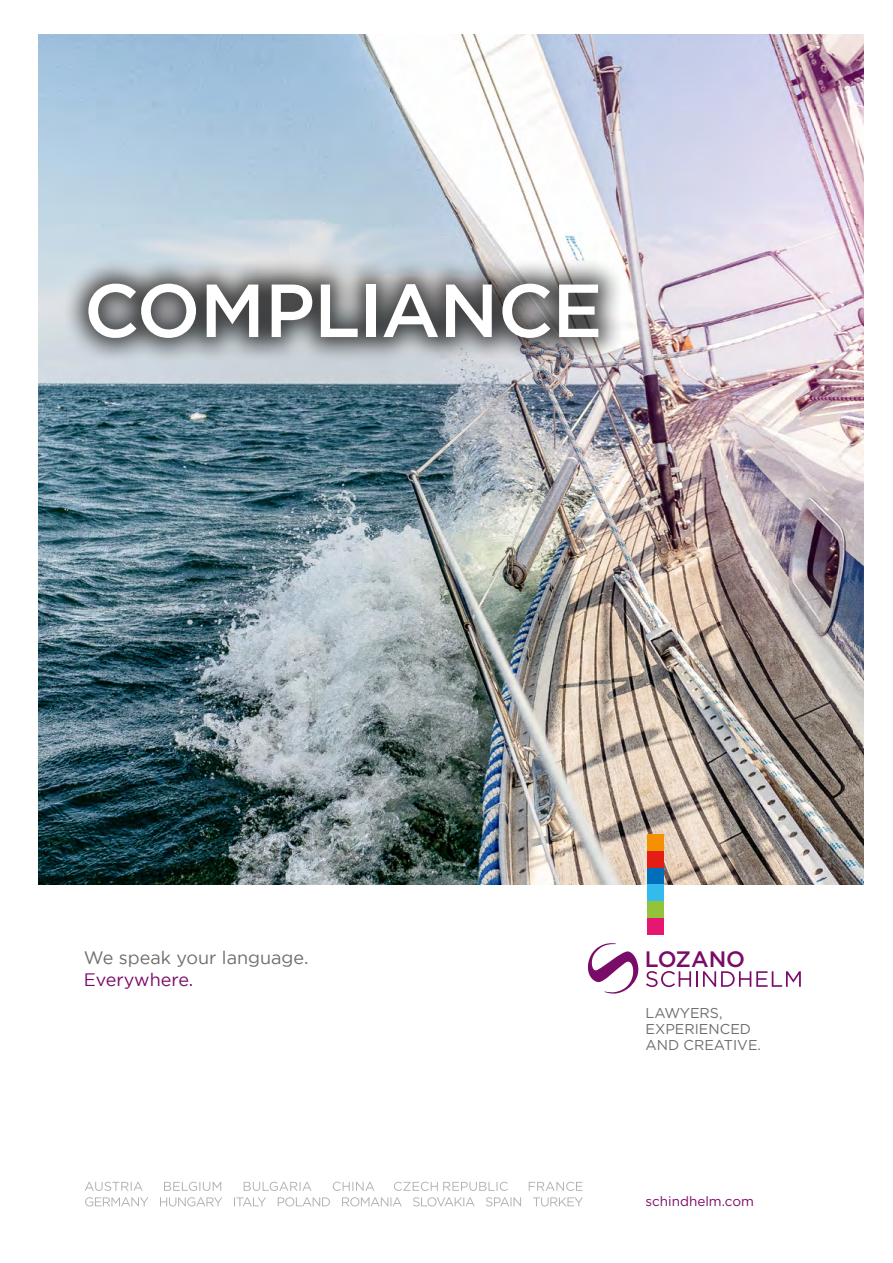
<style>
.page{position:relative;width:893px;height:1263px;background:#fff}
.page>*{position:absolute;margin:0;border:0;box-sizing:border-box;transform-origin:0 0}
.t1{font:500 75px "Gotham";letter-spacing:-.015em;color:#fff}
.t2{font:500 22.35px "Gotham";color:#790c68}
.t3{font:18px "Gotham";color:#6e6e6e}
.t4{font:18px "Gotham";color:#790c68}
.t5{font:14.25px/16.2px "Gotham HTF";color:#6e6e6e}
.t6{font:13.5px "Gotham HTF";color:#790c68}
</style>
<div class="page">
<svg style="left:85px;top:1197px;width:498px;height:9px"></svg>
<svg style="left:85px;top:1182px;width:497px;height:9px"></svg>
<img style="left:38px;top:34px;width:825px;height:850px">
<div style="left:62px;top:257px;width:563px;height:108px;background:#000;opacity:.7"></div>
<svg style="left:588px;top:943px;width:51px;height:50px"></svg>
<svg style="left:646px;top:971px;width:155px;height:16px"></svg>
<div style="left:647px;top:834px;width:17px;height:17px;background:#f39100"></div>
<div style="left:647px;top:851px;width:17px;height:17px;background:#e41e15"></div>
<div style="left:647px;top:868px;width:17px;height:16px;background:#006eb9"></div>
<div style="left:647px;top:884px;width:17px;height:17px;background:#3be"></div>
<div style="left:647px;top:901px;width:17px;height:17px;background:#93c23b"></div>
<div style="left:647px;top:918px;width:17px;height:17px;background:#e61771"></div>
<h1 class="t1" style="left:84px;top:268px;width:520px">COMPLIANCE</h1>
<p class="t3" style="left:84px;top:948px;width:226px">We speak your language.</p>
<p class="t4" style="left:84px;top:969px;width:111px">Everywhere.</p>
<h2 class="t2" style="left:645px;top:947px;width:102px">LOZANO</h2>
<p class="t5" style="left:645px;top:1004px;width:117px">LAWYERS,<br>EXPERIENCED<br>AND CREATIVE.</p>
<p class="t6" style="left:645px;top:1194px;width:110px">schindhelm.com</p>
</div>
